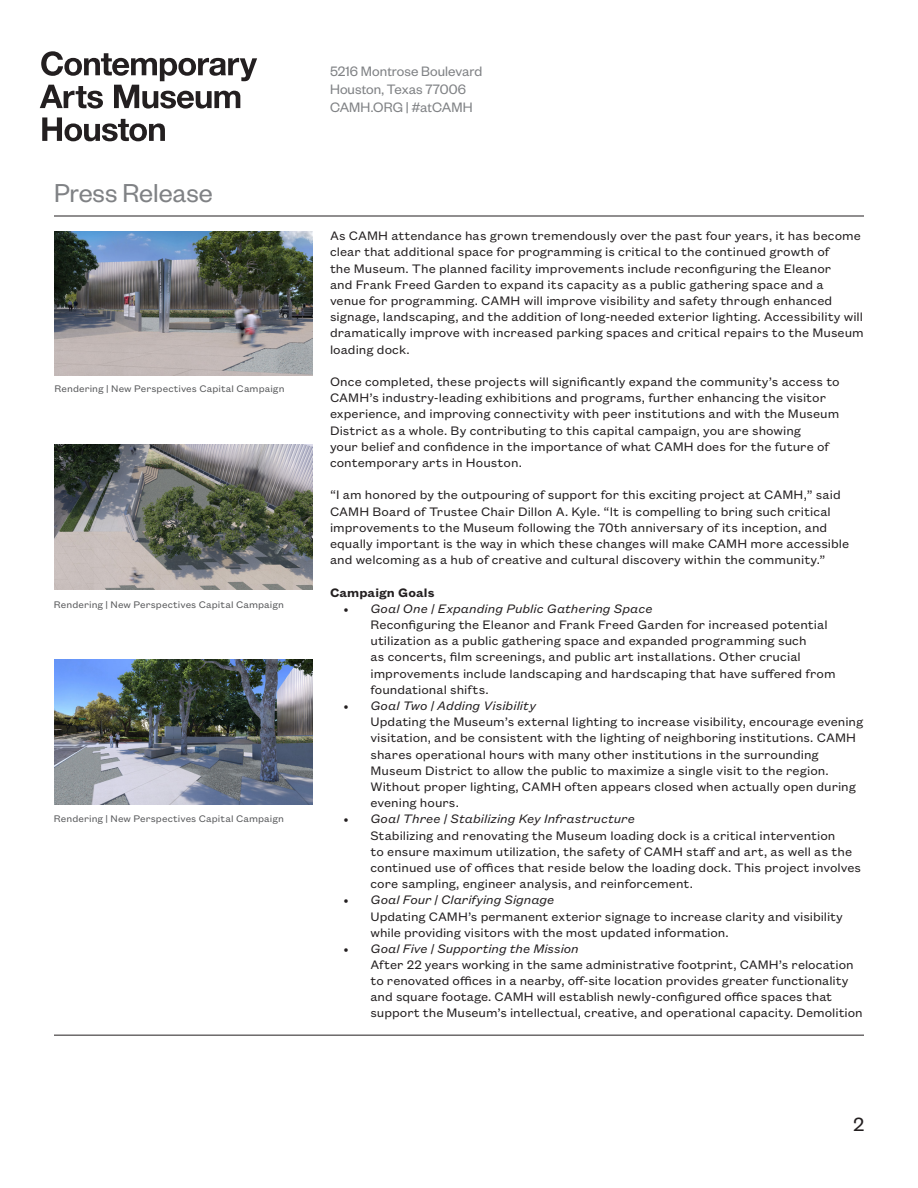
<style>
.page{position:relative;width:918px;height:1188px;background:#fff}
.page>*{position:absolute;margin:0;border:0;box-sizing:border-box;transform-origin:0 0}
.t1{font:28.5px "Founders Grotesk";letter-spacing:-.005em;color:#808285}
.t2{font:21px "Founders Grotesk";color:#231f20}
.t3{font:15px/18px "Founders Grotesk";letter-spacing:.005em;color:#808285}
.t4{font:13.5px/16.2px "Founders Grotesk Text";color:#231f20}
.t5{font:600 13.5px "Founders Grotesk Text";letter-spacing:.005em;color:#231f20}
.t6{font:10.5px "Founders Grotesk Text";letter-spacing:.01em;color:#57585a}
.s1{font-family:"Minion Pro"}
.s2{font-style:italic}
</style>
<div class="page">
<svg style="left:40px;top:51px;width:217px;height:58px"></svg>
<svg style="left:42px;top:117px;width:123px;height:24px"></svg>
<hr style="left:54px;top:1035px;width:810px;height:1px;background:#231f20">
<hr style="left:54px;top:216px;width:810px;height:1px;background:#231f20">
<img style="left:54px;top:231px;width:259px;height:144px">
<img style="left:55px;top:445px;width:257px;height:145px">
<img style="left:55px;top:659px;width:257px;height:145px">
<h1 class="t1" style="left:54px;top:176px;width:160px">Press Release</h1>
<p class="t6" style="left:55px;top:382px;width:232px">Rendering | New Perspectives Capital Campaign</p>
<p class="t6" style="left:54px;top:597px;width:232px">Rendering | New Perspectives Capital Campaign</p>
<p class="t6" style="left:54px;top:812px;width:232px">Rendering | New Perspectives Capital Campaign</p>
<p class="t3" style="left:330px;top:61px;width:154px">5216 Montrose Boulevard<br>Houston, Texas 77006<br>CAMH.ORG | #atCAMH</p>
<p class="t4" style="left:330px;top:227px;width:535px">As CAMH attendance has grown tremendously over the past four years, it has become clear that additional space for programming is critical to the continued growth of<br>the Museum. The planned facility improvements include reconfiguring the Eleanor<br>and Frank Freed Garden to expand its capacity as a public gathering space and a<br>venue for programming. CAMH will improve visibility and safety through enhanced signage, landscaping, and the addition of long-needed exterior lighting. Accessibility will dramatically improve with increased parking spaces and critical repairs to the Museum loading dock.</p>
<p class="t4" style="left:330px;top:373px;width:511px">Once completed, these projects will significantly expand the community’s access to CAMH’s industry-leading exhibitions and programs, further enhancing the visitor experience, and improving connectivity with peer institutions and with the Museum District as a whole. By contributing to this capital campaign, you are showing<br>your belief and confidence in the importance of what CAMH does for the future of contemporary arts in Houston.</p>
<p class="t4" style="left:330px;top:486px;width:521px">“I am honored by the outpouring of support for this exciting project at CAMH,” said CAMH Board of Trustee Chair Dillon A. Kyle. “It is compelling to bring such critical improvements to the Museum following the 70th anniversary of its inception, and equally important is the way in which these changes will make CAMH more accessible and welcoming as a hub of creative and cultural discovery within the community.”</p>
<p class="t5" style="left:330px;top:583px;width:106px">Campaign Goals</p>
<p class="t4" style="left:370px;top:599px;width:467px;text-indent:-27px"><span class="s1">•</span> <span class="s2">Goal One | Expanding Public Gathering Space<br></span>Reconfiguring the Eleanor and Frank Freed Garden for increased potential utilization as a public gathering space and expanded programming such<br>as concerts, film screenings, and public art installations. Other crucial improvements include landscaping and hardscaping that have suffered from foundational shifts.</p>
<p class="t4" style="left:370px;top:697px;width:494px;text-indent:-27px"><span class="s1">•</span> <span class="s2">Goal Two | Adding Visibility<br></span>Updating the Museum’s external lighting to increase visibility, encourage evening visitation, and be consistent with the lighting of neighboring institutions. CAMH shares operational hours with many other institutions in the surrounding Museum District to allow the public to maximize a single visit to the region.<br>Without proper lighting, CAMH often appears closed when actually open during evening hours.</p>
<p class="t4" style="left:370px;top:810px;width:492px;text-indent:-27px"><span class="s1">•</span> <span class="s2">Goal Three | Stabilizing Key Infrastructure<br></span>Stabilizing and renovating the Museum loading dock is a critical intervention<br>to ensure maximum utilization, the safety of CAMH staff and art, as well as the continued use of offices that reside below the loading dock. This project involves core sampling, engineer analysis, and reinforcement.</p>
<p class="t4" style="left:370px;top:891px;width:474px;text-indent:-27px"><span class="s1">•</span> <span class="s2">Goal Four | Clarifying Signage<br></span>Updating CAMH’s permanent exterior signage to increase clarity and visibility while providing visitors with the most updated information.</p>
<p class="t4" style="left:370px;top:939px;width:494px;text-indent:-27px"><span class="s1">•</span> <span class="s2">Goal Five | Supporting the Mission<br></span>After 22 years working in the same administrative footprint, CAMH’s relocation to renovated offices in a nearby, off-site location provides greater functionality and square footage. CAMH will establish newly-configured office spaces that support the Museum’s intellectual, creative, and operational capacity. Demolition</p>
<h2 class="t2" style="left:853px;top:1111px;width:12px">2</h2>
</div>
